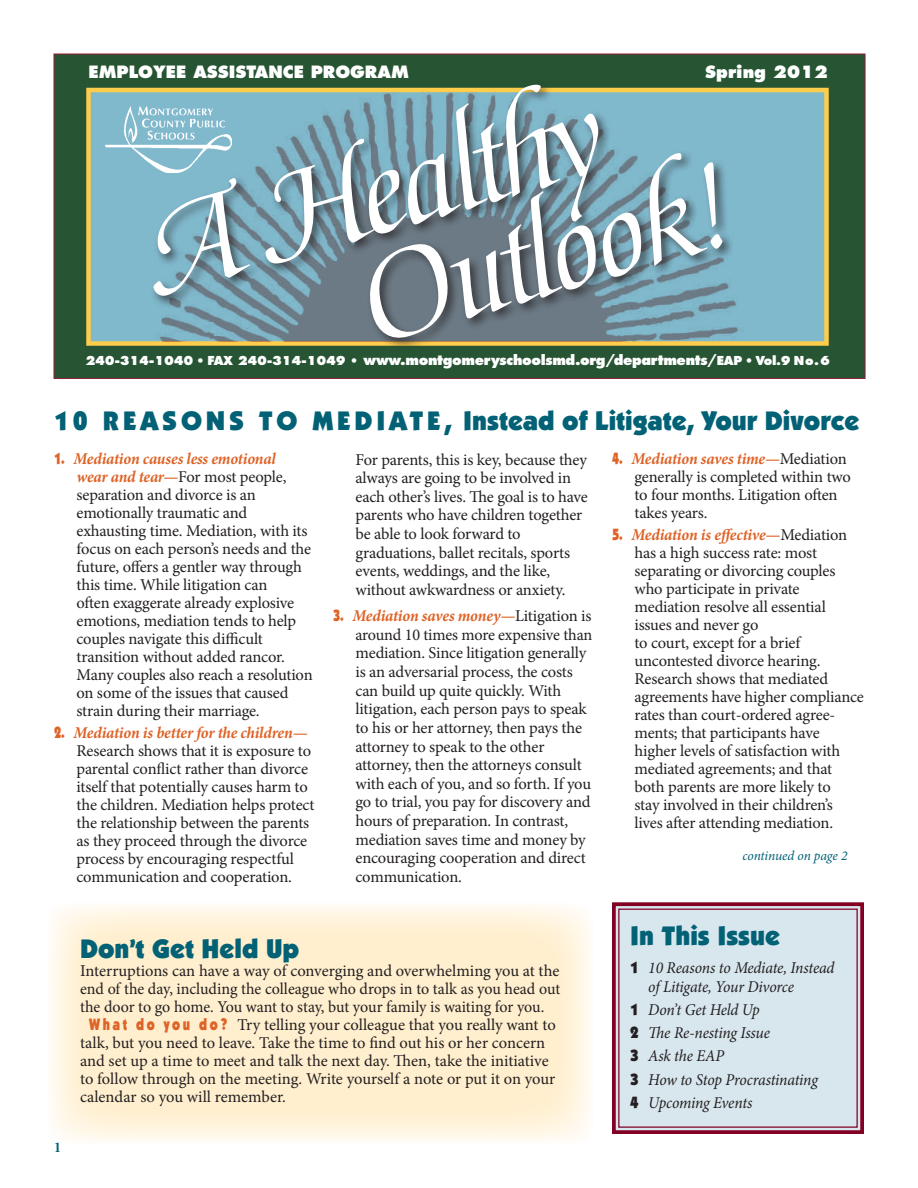
<style>
.page{position:relative;width:918px;height:1188px;background:#fff}
.page>*{position:absolute;margin:0;border:0;box-sizing:border-box;transform-origin:0 0}
.t1{font:135px "Medici Script LT Std";color:#fff}
.Headline{font:900 27px "ITC Kabel Std";color:#036175}
.Indent_text{font:16.5px/18px "Minion Pro";letter-spacing:-.01em;color:#231f20}
.Body_text{font:16.5px/18px "Minion Pro";letter-spacing:-.01em;color:#231f20;text-align:justify}
.Contents{font:italic 16.5px/18.8px "Minion Pro";letter-spacing:-.015em;color:#231f20;scale:.95 1}
.t2{font:800 16.5px "Futura Std";color:#fff}
.Headline-2{font:700 condensed 15px "Minion Pro";color:#036175}
.continued_right{font:italic 13.5px "Minion Pro";letter-spacing:-.01em;color:#036175}
.Headline-3{font:800 12px "Futura Std";letter-spacing:-.025em;color:#fff}
.s1{font-size:13.5px}
.s2{font-family:"ITC Kabel Std";font-weight:900;color:#de6327}
.s3{font-weight:700;font-style:italic;color:#de6327}
.s4{font-family:"ITC Kabel Std";font-weight:900;font-style:normal}
</style>
<div class="page">
<svg style="left:47px;top:902px;width:547px;height:243px;background:#fff1d6"></svg>
<div style="left:54px;top:54px;width:811px;height:324px;background:#275534;border:1px solid #8d1d32"></div>
<div style="left:86px;top:88px;width:743px;height:258px;background:#80b8cc;border:4px solid #ffcd4c"></div>
<div style="left:150px;top:81px;width:585px;height:270px;background:#231f20;opacity:.74"></div>
<img style="left:105px;top:105px;width:127px;height:68px">
<svg style="left:612px;top:902px;width:252px;height:232px;background:#d2d7e0"></svg>
<div style="left:618px;top:909px;width:240px;height:219px;border:1px solid #820024"></div>
<p class="t2" style="left:88px;top:61px;width:322px">EMPLOYEE ASSISTANCE PROGRAM</p>
<p class="t2" style="left:705px;top:61px;width:124px">Spring 2012</p>
<p class="t1" style="left:124px;top:184px;width:474px;rotate:-16deg">A Healthy</p>
<p class="t1" style="left:339px;top:232px;width:384px;rotate:-16deg">Outlook!</p>
<p class="Headline-3" style="left:85px;top:353px;width:746px">240-314-1040 • FAX 240-314-1049 • <span class="s1">www.montgomeryschoolsmd.org/departments/</span>EAP • Vol.9 No.6</p>
<p class="Headline" style="left:54px;top:404px;width:807px">10 REASONS TO MEDIATE, Instead of Litigate, Your Divorce</p>
<p class="Indent_text" style="left:76px;top:450px;width:238px;text-indent:-22px"><span class="s2">1.</span> <span class="s3">Mediation causes less emotional<br>wear and tear—</span>For most people, separation and divorce is an emotionally traumatic and exhausting time. Mediation, with its focus on each person’s needs and the future, offers a gentler way through this time. While litigation can<br>often exaggerate already explosive emotions, mediation tends to help couples navigate this difficult transition without added rancor.<br>Many couples also reach a resolution on some of the issues that caused strain during their marriage.</p>
<p class="Indent_text" style="left:76px;top:724px;width:240px;text-indent:-22px"><span class="s2">2.</span> <span class="s3">Mediation is better for the children— </span>Research shows that it is exposure to parental conflict rather than divorce itself that potentially causes harm to the children. Mediation helps protect the relationship between the parents as they proceed through the divorce process by encouraging respectful communication and cooperation.</p>
<p class="Indent_text" style="left:634px;top:450px;width:218px;text-indent:-22px"><span class="s2">4.</span> <span class="s3">Mediation saves time—</span>Mediation generally is completed within two to four months. Litigation often takes years.</p>
<p class="Indent_text" style="left:634px;top:526px;width:231px;text-indent:-22px"><span class="s2">5.</span> <span class="s3">Mediation is effective—</span>Mediation has a high success rate: most separating or divorcing couples who participate in private mediation resolve all essential issues and never go<br>to court, except for a brief uncontested divorce hearing.<br>Research shows that mediated agreements have higher compliance rates than court-ordered agree&shy;ments; that participants have higher levels of satisfaction with mediated agreements; and that both parents are more likely to<br>stay involved in their children’s lives after attending mediation.</p>
<p class="Indent_text" style="left:356px;top:450px;width:234px;line-height:18.6px">For parents, this is key, because they always are going to be involved in each other’s lives. The goal is to have parents who have children together be able to look forward to graduations, ballet recitals, sports events, weddings, and the like, without awkwardness or anxiety.</p>
<p class="Indent_text" style="left:356px;top:607px;width:238px;line-height:18.6px;text-indent:-22px"><span class="s2">3.</span> <span class="s3">Mediation saves money—</span>Litigation is around 10 times more expensive than mediation. Since litigation generally is an adversarial process, the costs can build up quite quickly. With litigation, each person pays to speak to his or her attorney, then pays the attorney to speak to the other attorney, then the attorneys consult with each of you, and so forth. If you go to trial, you pay for discovery and hours of preparation. In contrast, mediation saves time and money by encouraging cooperation and direct communication.</p>
<p class="continued_right" style="left:742px;top:847px;width:107px">continued on page 2</p>
<p class="Headline-2" style="left:54px;top:1137px;width:8px">1</p>
<p class="Headline" style="left:80px;top:932px;width:221px">Don’t Get Held Up</p>
<p class="Body_text" style="left:80px;top:961px;width:482px">Interruptions can have a way of converging and overwhelming you at the end of the day, including the colleague who drops in to talk as you head out the door to go home. You want to stay, but your family is waiting for you.</p>
<p class="Indent_text" style="left:80px;top:1015px;width:477px;text-indent:9px"><span class="s2">W h a t d o y o u d o ?</span> Try telling your colleague that you really want to talk, but you need to leave. Take the time to find out his or her concern and set up a time to meet and talk the next day. Then, take the initiative to follow through on the meeting. Write yourself a note or put it on your calendar so you will remember.</p>
<p class="Headline" style="left:630px;top:919px;width:152px">In This Issue</p>
<p class="Contents" style="left:648px;top:958px;width:198px;text-indent:-18px"><span class="s4">1</span> 10 Reasons to Mediate, Instead of Litigate, Your Divorce</p>
<p class="Contents" style="left:630px;top:1000px;width:138px"><span class="s4">1</span> Don’t Get Held Up</p>
<p class="Contents" style="left:630px;top:1023px;width:148px"><span class="s4">2</span> The Re-nesting Issue</p>
<p class="Contents" style="left:630px;top:1047px;width:100px"><span class="s4">3</span> Ask the EAP</p>
<p class="Contents" style="left:630px;top:1070px;width:199px"><span class="s4">3</span> How to Stop Procrastinating</p>
<p class="Contents" style="left:630px;top:1093px;width:130px"><span class="s4">4</span> Upcoming Events</p>
</div>
